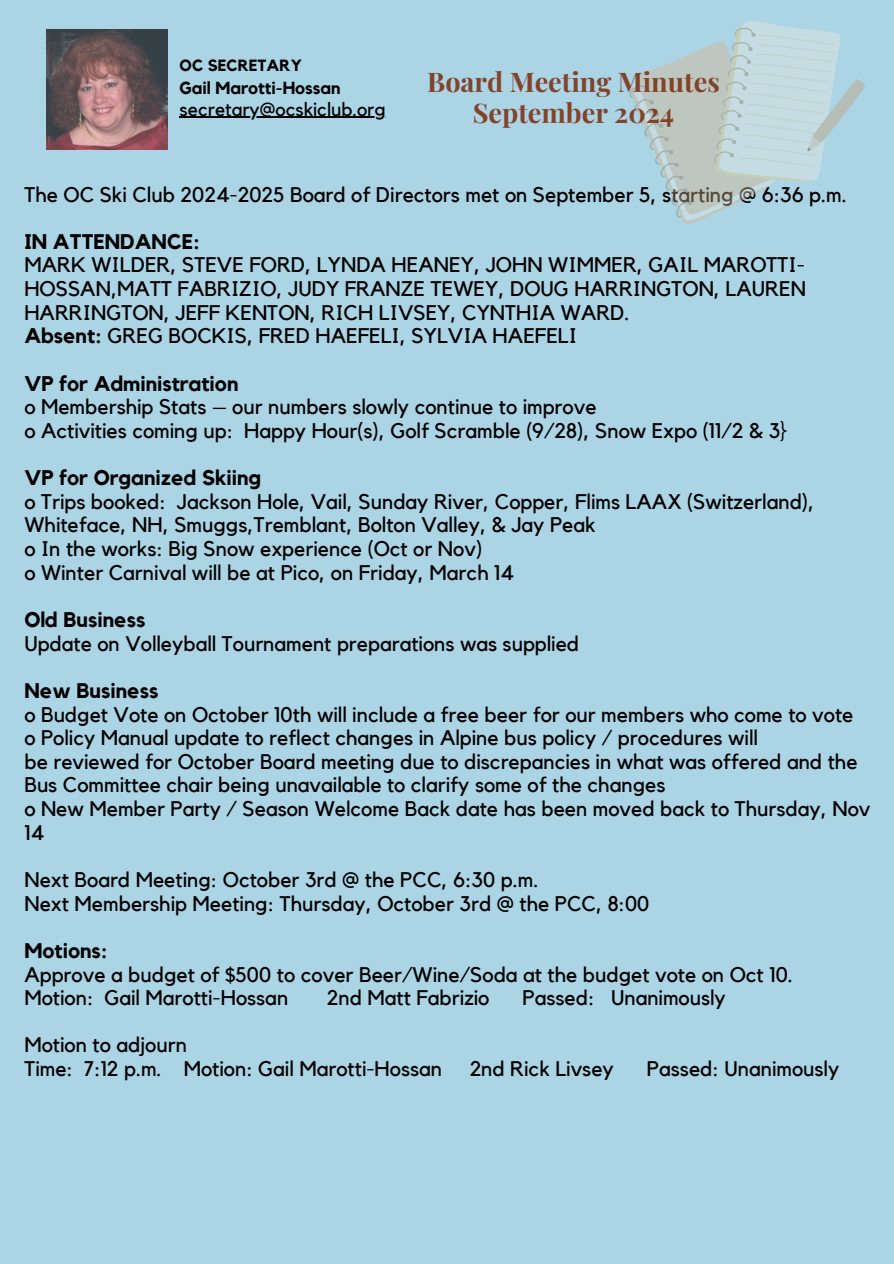
<style>
.page{position:relative;width:894px;height:1264px;background:#fff}
.page>*{position:absolute;margin:0;border:0;box-sizing:border-box;transform-origin:0 0}
.t1{font:700 27px/30.3px "Playfair Display";color:#82432b;text-align:center}
.t2{font:21.15px/23.7px "Kollektif";color:#000}
.t3{font:700 21.15px "Kollektif";color:#000}
.t4{font:19.2px "Kollektif";color:#000}
.t5{font:700 17.4px "Kollektif";color:#000}
.t6{font:700 16.2px "Kollektif";color:#000}
.s1{font-weight:700}
</style>
<div class="page">
<div style="left:0;top:0;width:893px;height:1263px;background:#abd4e5"></div>
<img style="left:47px;top:29px;width:120px;height:120px">
<svg style="left:629px;top:21px;width:236px;height:204px"></svg>
<hr style="left:179px;top:117px;width:207px;height:1px;background:#000">
<p class="t6" style="left:179px;top:57px;width:124px">OC SECRETARY</p>
<p class="t5" style="left:179px;top:80px;width:162px">Gail Marotti-Hossan</p>
<p class="t4" style="left:179px;top:100px;width:208px">secretary@ocskiclub.org</p>
<p class="t1" style="left:427px;top:66px;width:294px">Board Meeting Minutes<br>September 2024</p>
<p class="t2" style="left:24px;top:183px;width:823px">The OC Ski Club 2024-2025 Board of Directors met on September 5, starting @ 6:36 p.m.</p>
<p class="t3" style="left:24px;top:232px;width:177px">IN ATTENDANCE:</p>
<h1 class="t2" style="left:24px;top:254px;width:783px;text-align:justify">MARK WILDER, STEVE FORD, LYNDA HEANEY, JOHN WIMMER, GAIL MAROTTI-HOSSAN,MATT FABRIZIO, JUDY FRANZE TEWEY, DOUG HARRINGTON, LAUREN HARRINGTON, JEFF KENTON, RICH LIVSEY, CYNTHIA WARD.</h1>
<p class="t2" style="left:24px;top:325px;width:554px"><span class="s1">Absent:</span> GREG BOCKIS, FRED HAEFELI, SYLVIA HAEFELI</p>
<p class="t3" style="left:24px;top:373px;width:215px">VP for Administration</p>
<p class="t2" style="left:24px;top:396px;width:573px">o Membership Stats – our numbers slowly continue to improve</p>
<p class="t2" style="left:24px;top:419px;width:763px">o Activities coming up: Happy Hour(s), Golf Scramble (9/28), Snow Expo (11/2 &amp; 3}</p>
<p class="t3" style="left:24px;top:468px;width:238px">VP for Organized Skiing</p>
<p class="t2" style="left:24px;top:490px;width:791px">o Trips booked: Jackson Hole, Vail, Sunday River, Copper, Flims LAAX (Switzerland),<br>Whiteface, NH, Smuggs,Tremblant, Bolton Valley, &amp; Jay Peak</p>
<p class="t2" style="left:24px;top:537px;width:459px">o In the works: Big Snow experience (Oct or Nov)</p>
<p class="t2" style="left:24px;top:561px;width:491px">o Winter Carnival will be at Pico, on Friday, March 14</p>
<p class="t3" style="left:24px;top:610px;width:123px">Old Business</p>
<p class="t2" style="left:24px;top:632px;width:556px">Update on Volleyball Tournament preparations was supplied</p>
<p class="t3" style="left:24px;top:680px;width:135px">New Business</p>
<p class="t2" style="left:24px;top:703px;width:830px">o Budget Vote on October 10th will include a free beer for our members who come to vote</p>
<p class="t2" style="left:24px;top:726px;width:735px">o Policy Manual update to reflect changes in Alpine bus policy / procedures will</p>
<p class="t2" style="left:24px;top:750px;width:834px">be reviewed for October Board meeting due to discrepancies in what was offered and the<br>Bus Committee chair being unavailable to clarify some of the changes</p>
<p class="t2" style="left:24px;top:797px;width:847px">o New Member Party / Season Welcome Back date has been moved back to Thursday, Nov<br>14</p>
<p class="t2" style="left:24px;top:868px;width:515px">Next Board Meeting: October 3rd @ the PCC, 6:30 p.m.</p>
<p class="t2" style="left:24px;top:892px;width:626px">Next Membership Meeting: Thursday, October 3rd @ the PCC, 8:00</p>
<p class="t3" style="left:24px;top:940px;width:85px">Motions:</p>
<p class="t2" style="left:24px;top:963px;width:769px">Approve a budget of $500 to cover Beer/Wine/Soda at the budget vote on Oct 10.</p>
<p class="t2" style="left:24px;top:986px;width:265px">Motion: Gail Marotti-Hossan</p>
<p class="t2" style="left:327px;top:986px;width:164px">2nd Matt Fabrizio</p>
<p class="t2" style="left:522px;top:986px;width:205px">Passed: Unanimously</p>
<p class="t2" style="left:24px;top:1034px;width:164px">Motion to adjourn</p>
<p class="t2" style="left:24px;top:1057px;width:419px">Time: 7:12 p.m. Motion: Gail Marotti-Hossan</p>
<p class="t2" style="left:469px;top:1057px;width:146px">2nd Rick Livsey</p>
<p class="t2" style="left:646px;top:1057px;width:194px">Passed: Unanimously</p>
</div>
